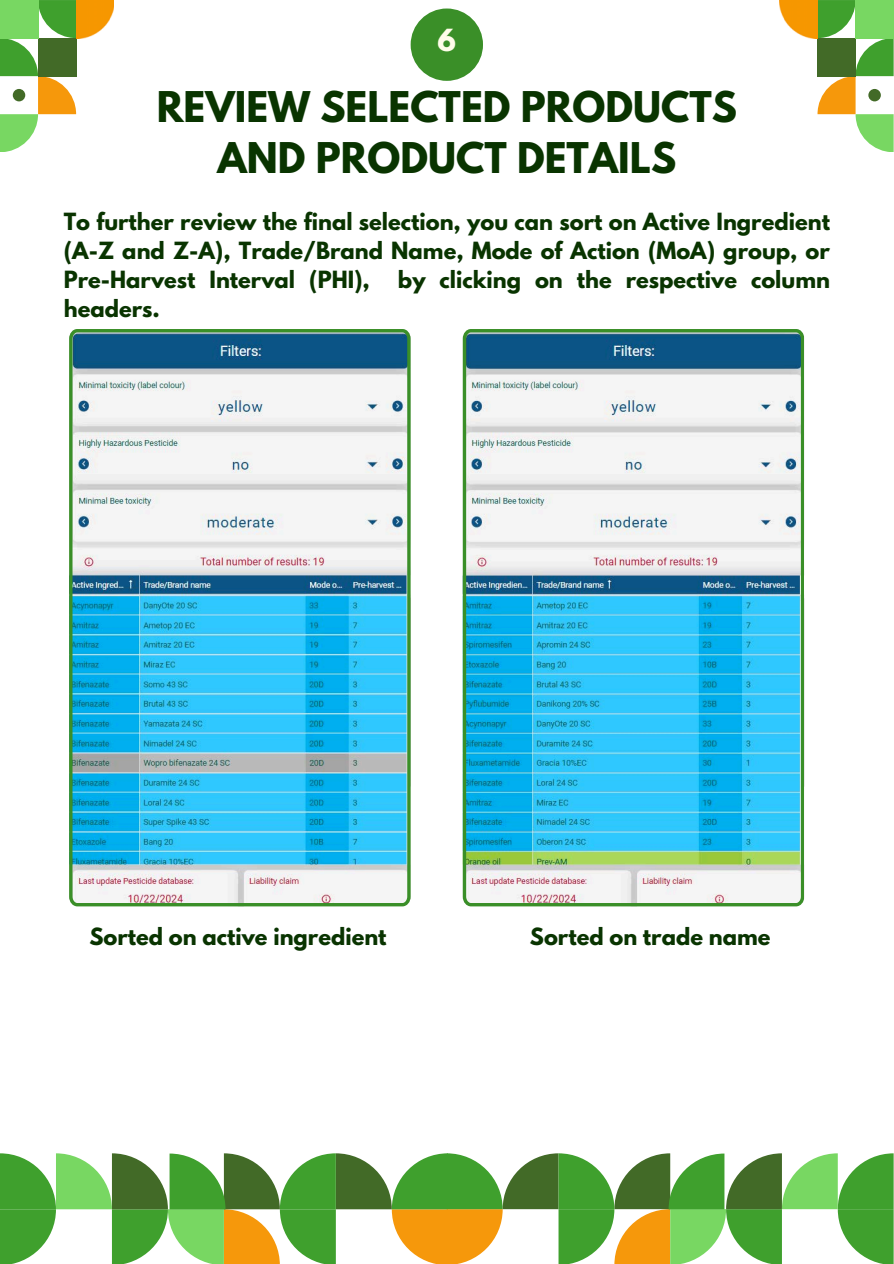
<style>
.page{position:relative;width:894px;height:1264px;background:#fff}
.page>*{position:absolute;margin:0;border:0;box-sizing:border-box;transform-origin:0 0}
.t1{font:700 37.5px/51.8px "League Spartan";color:#093400;text-align:center}
.t2{font:700 27px "League Spartan";color:#fffdea}
.t3{font:700 21px/29.2px "League Spartan";color:#093400;text-align:justify}
</style>
<div class="page">
<div style="left:410px;top:9px;width:73px;height:72px;background:#3a8f28;border-radius:50%"></div>
<svg style="left:0;top:1153px;width:893px;height:110px"></svg>
<svg style="left:817px;top:0;width:75px;height:152px"></svg>
<div style="left:817px;top:38px;width:38px;height:38px;background:#426a27"></div>
<div style="left:855px;top:0;width:37px;height:38px;background:#78d762"></div>
<div style="left:868px;top:89px;width:12px;height:12px;background:#426a27;border-radius:50%"></div>
<img style="left:779px;top:0;width:38px;height:39px">
<svg style="left:0;top:0;width:81px;height:152px"></svg>
<div style="left:38px;top:38px;width:38px;height:38px;background:#426a27"></div>
<div style="left:0;top:0;width:38px;height:38px;background:#78d762"></div>
<div style="left:13px;top:89px;width:12px;height:12px;background:#426a27;border-radius:50%"></div>
<img style="left:76px;top:0;width:38px;height:38px">
<svg style="left:69px;top:329px;width:341px;height:577px"></svg>
<svg style="left:462px;top:329px;width:341px;height:577px"></svg>
<p class="t2" style="left:437px;top:27px;width:20px">6</p>
<p class="t1" style="left:157px;top:85px;width:581px">REVIEW SELECTED PRODUCTS<br>AND PRODUCT DETAILS</p>
<p class="t3" style="left:64px;top:209px;width:767px">To further review the final selection, you can sort on Active Ingredient (A-Z and Z-A), Trade/Brand Name, Mode of Action (MoA) group, or Pre-Harvest Interval (PHI),</p>
<p class="t3" style="left:398px;top:268px;width:433px">by clicking on the respective column</p>
<p class="t3" style="left:64px;top:297px;width:97px">headers.</p>
<h1 class="t3" style="left:89px;top:924px;width:299px">Sorted on active ingredient</h1>
<h1 class="t3" style="left:530px;top:924px;width:242px">Sorted on trade name</h1>
</div>
